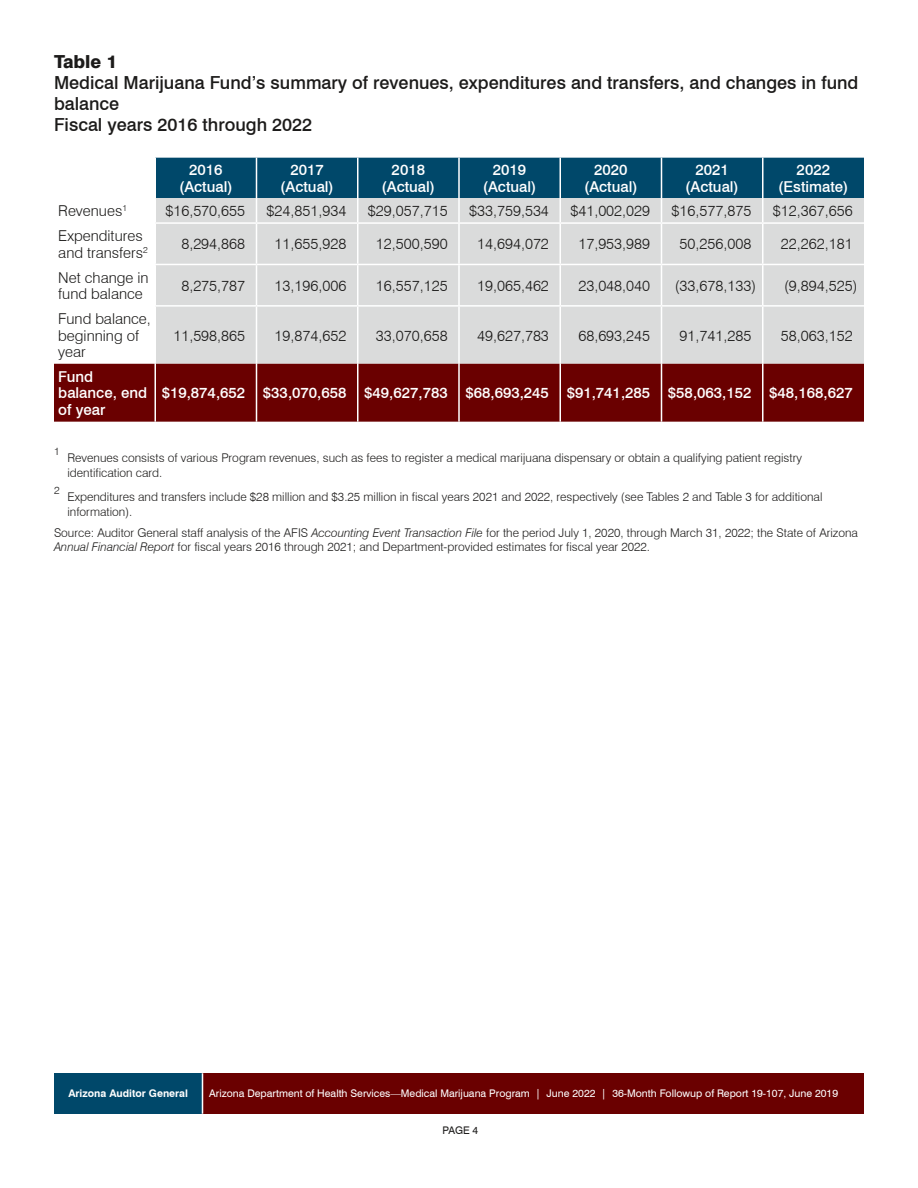
<style>
.page{position:relative;width:918px;height:1188px;background:#fff}
.page>*{position:absolute;margin:0;border:0;box-sizing:border-box;transform-origin:0 0}
.t1{font:500 18px/21px "Swiss 721 BT";color:#1c1b1a}
.t2{font:800 18px "Swiss 721 BT";color:#1c1b1a}
.t3{font:300 15px/16.5px "Swiss 721 BT";color:#1c1b1a}
.t4{font:500 15px/16.5px "Swiss 721 BT";color:#fff;text-align:center}
.t5{font:300 12px/14.4px "Swiss 721 BT";color:#1c1b1a}
.t6{font:10.5px "Swiss 721 BT";color:#fff}
.t7{font:700 10.5px "Swiss 721 BT";color:#fff}
.t8{font:10.5px "Swiss 721 BT";color:#1c1b1a}
.t9{font:300 10.5px "Swiss 721 BT";color:#1c1b1a}
.s1{font-style:italic}
</style>
<div class="page">
<div style="left:54px;top:1073px;width:148px;height:41px;background:#00486a"></div>
<div style="left:202px;top:1073px;width:662px;height:41px;background:#6a0000"></div>
<hr style="left:202px;top:1073px;width:1px;height:41px;background:#fff">
<div style="left:156px;top:224px;width:708px;height:140px;background:#dadbdb"></div>
<div style="left:54px;top:364px;width:810px;height:58px;background:#6a0000"></div>
<svg style="left:156px;top:158px;width:708px;height:64px;background:#538095"></svg>
<hr style="left:762px;top:198px;width:2px;height:24px;background:#fff">
<hr style="left:256px;top:224px;width:1px;height:40px;background:#fff">
<hr style="left:357px;top:224px;width:1px;height:40px;background:#fff">
<hr style="left:458px;top:224px;width:2px;height:40px;background:#fff">
<hr style="left:560px;top:224px;width:1px;height:40px;background:#fff">
<hr style="left:661px;top:224px;width:1px;height:40px;background:#fff">
<hr style="left:762px;top:224px;width:2px;height:40px;background:#fff">
<hr style="left:256px;top:265px;width:1px;height:40px;background:#fff">
<hr style="left:357px;top:265px;width:1px;height:40px;background:#fff">
<hr style="left:458px;top:265px;width:2px;height:40px;background:#fff">
<hr style="left:560px;top:265px;width:1px;height:40px;background:#fff">
<hr style="left:661px;top:265px;width:1px;height:40px;background:#fff">
<hr style="left:762px;top:265px;width:2px;height:40px;background:#fff">
<hr style="left:256px;top:307px;width:1px;height:57px;background:#fff">
<hr style="left:357px;top:307px;width:1px;height:57px;background:#fff">
<hr style="left:458px;top:307px;width:2px;height:57px;background:#fff">
<hr style="left:560px;top:307px;width:1px;height:57px;background:#fff">
<hr style="left:661px;top:307px;width:1px;height:57px;background:#fff">
<hr style="left:762px;top:307px;width:2px;height:57px;background:#fff">
<hr style="left:154px;top:364px;width:2px;height:58px;background:#fff">
<hr style="left:256px;top:364px;width:1px;height:58px;background:#fff">
<hr style="left:357px;top:364px;width:1px;height:58px;background:#fff">
<hr style="left:458px;top:364px;width:2px;height:58px;background:#fff">
<hr style="left:560px;top:364px;width:1px;height:58px;background:#fff">
<hr style="left:661px;top:364px;width:1px;height:58px;background:#fff">
<hr style="left:762px;top:364px;width:2px;height:58px;background:#fff">
<hr style="left:154px;top:264px;width:102px;height:1px;background:#fff">
<hr style="left:256px;top:264px;width:102px;height:1px;background:#fff">
<hr style="left:358px;top:264px;width:101px;height:1px;background:#fff">
<hr style="left:459px;top:264px;width:101px;height:1px;background:#fff">
<hr style="left:560px;top:264px;width:102px;height:1px;background:#fff">
<hr style="left:662px;top:264px;width:101px;height:1px;background:#fff">
<hr style="left:763px;top:264px;width:101px;height:1px;background:#fff">
<hr style="left:154px;top:305px;width:102px;height:2px;background:#fff">
<hr style="left:256px;top:305px;width:102px;height:2px;background:#fff">
<hr style="left:358px;top:305px;width:101px;height:2px;background:#fff">
<hr style="left:459px;top:305px;width:101px;height:2px;background:#fff">
<hr style="left:560px;top:305px;width:102px;height:2px;background:#fff">
<hr style="left:662px;top:305px;width:101px;height:2px;background:#fff">
<hr style="left:763px;top:305px;width:101px;height:2px;background:#fff">
<h1 class="t2" style="left:54px;top:50px;width:65px">Table 1</h1>
<h1 class="t1" style="left:54px;top:72px;width:806px">Medical Marijuana Fund’s summary of revenues, expenditures and transfers, and changes in fund balance<br>Fiscal years 2016 through 2022</h1>
<p class="t4" style="left:179px;top:162px;width:55px">2016 (Actual)</p>
<p class="t4" style="left:280px;top:162px;width:55px">2017 (Actual)</p>
<p class="t4" style="left:382px;top:162px;width:55px">2018 (Actual)</p>
<p class="t4" style="left:483px;top:162px;width:55px">2019 (Actual)</p>
<p class="t4" style="left:584px;top:162px;width:55px">2020 (Actual)</p>
<p class="t4" style="left:685px;top:162px;width:55px">2021 (Actual)</p>
<p class="t4" style="left:778px;top:162px;width:72px">2022 (Estimate)</p>
<p class="t3" style="left:58px;top:203px;width:70px">Revenues<sup>1</sup></p>
<p class="t3" style="left:165px;top:203px;width:81px">$16,570,655</p>
<p class="t3" style="left:267px;top:203px;width:81px">$24,851,934</p>
<p class="t3" style="left:368px;top:203px;width:81px">$29,057,715</p>
<p class="t3" style="left:469px;top:203px;width:81px">$33,759,534</p>
<p class="t3" style="left:570px;top:203px;width:81px">$41,002,029</p>
<p class="t3" style="left:672px;top:203px;width:81px">$16,577,875</p>
<p class="t3" style="left:773px;top:203px;width:81px">$12,367,656</p>
<p class="t3" style="left:58px;top:228px;width:91px">Expenditures and transfers<sup>2</sup></p>
<p class="t3" style="left:181px;top:236px;width:65px">8,294,868</p>
<p class="t3" style="left:275px;top:236px;width:73px">11,655,928</p>
<p class="t3" style="left:376px;top:236px;width:73px">12,500,590</p>
<p class="t3" style="left:477px;top:236px;width:73px">14,694,072</p>
<p class="t3" style="left:578px;top:236px;width:73px">17,953,989</p>
<p class="t3" style="left:680px;top:236px;width:73px">50,256,008</p>
<p class="t3" style="left:781px;top:236px;width:73px">22,262,181</p>
<p class="t3" style="left:58px;top:269px;width:92px">Net change in fund balance</p>
<p class="t3" style="left:181px;top:277px;width:65px">8,275,787</p>
<p class="t3" style="left:275px;top:277px;width:73px">13,196,006</p>
<p class="t3" style="left:376px;top:277px;width:73px">16,557,125</p>
<p class="t3" style="left:477px;top:277px;width:73px">19,065,462</p>
<p class="t3" style="left:578px;top:277px;width:73px">23,048,040</p>
<p class="t3" style="left:675px;top:277px;width:83px">(33,678,133)</p>
<p class="t3" style="left:784px;top:277px;width:75px">(9,894,525)</p>
<p class="t3" style="left:58px;top:310px;width:94px">Fund balance, beginning of year</p>
<p class="t3" style="left:173px;top:327px;width:73px">11,598,865</p>
<p class="t3" style="left:275px;top:327px;width:73px">19,874,652</p>
<p class="t3" style="left:376px;top:327px;width:73px">33,070,658</p>
<p class="t3" style="left:477px;top:327px;width:73px">49,627,783</p>
<p class="t3" style="left:578px;top:327px;width:73px">68,693,245</p>
<p class="t3" style="left:680px;top:327px;width:73px">91,741,285</p>
<p class="t3" style="left:781px;top:327px;width:73px">58,063,152</p>
<p class="t4" style="left:58px;top:368px;width:90px;text-align:left">Fund balance, end of year</p>
<p class="t4" style="left:162px;top:385px;width:693px">$19,874,652 $33,070,658 $49,627,783 $68,693,245 $91,741,285 $58,063,152 $48,168,627</p>
<p class="t9" style="left:54px;top:445px;width:7px">1</p>
<p class="t5" style="left:68px;top:451px;width:736px">Revenues consists of various Program revenues, such as fees to register a medical marijuana dispensary or obtain a qualifying patient registry identification card.</p>
<p class="t9" style="left:54px;top:484px;width:7px">2</p>
<p class="t5" style="left:68px;top:490px;width:757px">Expenditures and transfers include $28 million and $3.25 million in fiscal years 2021 and 2022, respectively (see Tables 2 and Table 3 for additional information).</p>
<p class="t5" style="left:54px;top:525px;width:806px">Source: Auditor General staff analysis of the AFIS <span class="s1">Accounting Event Transaction File</span> for the period July 1, 2020, through March 31, 2022; the State of Arizona<br><span class="s1">Annual Financial Report</span> for fiscal years 2016 through 2021; and Department-provided estimates for fiscal year 2022.</p>
<p class="t7" style="left:68px;top:1087px;width:121px">Arizona Auditor General</p>
<p class="t6" style="left:209px;top:1087px;width:630px">Arizona Department of Health Services—Medical Marijuana Program | June 2022 | 36-Month Followup of Report 19-107, June 2019</p>
<p class="t8" style="left:442px;top:1124px;width:37px">PAGE 4</p>
</div>
